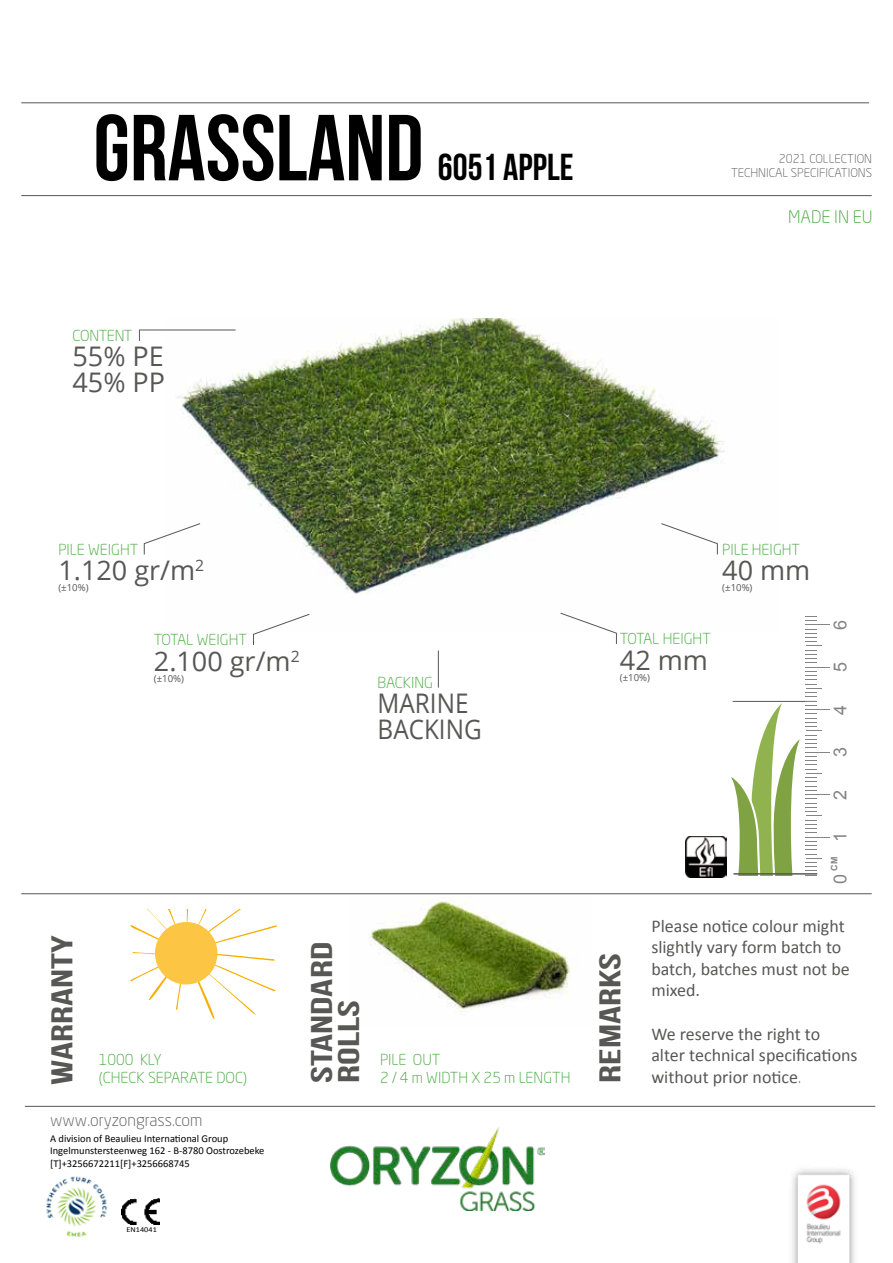
<style>
.page{position:relative;width:893px;height:1263px;background:#fff}
.page>*{position:absolute;margin:0;border:0;box-sizing:border-box;transform-origin:0 0}
.t1{font:700 93.45px "Bebas Neue";color:#000}
.t2{font:700 37.5px "Bebas Neue";color:#000}
.t3{font:700 30px/27px "Bebas Neue";color:#575756;scale:1.49 1}
.t4{font:27px/25.5px "Open Sans";color:#575756}
.t5{font:27px/25.5px "Open Sans";color:#575756;scale:.9 1}
.t6{font:18px/21.6px "Calibri";color:#575756}
.t7{font:18px "Arial";color:#858586}
.t8{font:300 17.1px "Neo Sans Pro";color:#3fa535}
.t9{font:300 16.5px "Neo Sans Pro";color:#575756}
.t10{font:300 15px/18px "Neo Sans Pro";color:#3fa535}
.t11{font:300 15px "Neo Sans Pro";letter-spacing:-.035em;color:#3fa535}
.t12{font:300 12px/14.4px "Neo Sans Pro";color:#575756;text-align:right}
.t13{font:10.5px/12.6px "Calibri";color:#000}
.t14{font:9.6px "Open Sans";color:#575756}
.t15{font:700 9px "Arial";color:#858586}
.t16{font:7.5px "Calibri";color:#000;scale:1.1 1}
.s1{font-family:"Neo Sans Pro";font-weight:300}
</style>
<div class="page">
<img style="left:369px;top:900px;width:202px;height:112px">
<svg style="left:133px;top:952px;width:22px;height:3px"></svg>
<svg style="left:194px;top:952px;width:82px;height:67px"></svg>
<svg style="left:130px;top:965px;width:53px;height:45px"></svg>
<svg style="left:130px;top:910px;width:46px;height:33px"></svg>
<svg style="left:186px;top:910px;width:91px;height:36px"></svg>
<div style="left:155px;top:922px;width:62px;height:62px;background:#fcc543;border-radius:50%"></div>
<img style="left:331px;top:1127px;width:213px;height:84px">
<img style="left:792px;top:1169px;width:63px;height:94px">
<img style="left:685px;top:836px;width:42px;height:41px">
<img style="left:46px;top:1176px;width:62px;height:62px">
<img style="left:122px;top:1198px;width:37px;height:27px">
<hr style="left:21px;top:102px;width:848px;height:1px;background:#575756">
<hr style="left:21px;top:195px;width:851px;height:1px;background:#575756">
<hr style="left:25px;top:1106px;width:850px;height:1px;background:#575756">
<hr style="left:21px;top:893px;width:851px;height:1px;background:#575756">
<img style="left:165px;top:319px;width:560px;height:275px">
<svg style="left:724px;top:616px;width:106px;height:260px"></svg>
<hr style="left:733px;top:873px;width:84px;height:2px;background:#575756">
<hr style="left:139px;top:330px;width:97px;height:1px;background:#575756">
<svg style="left:253px;top:614px;width:57px;height:31px"></svg>
<svg style="left:560px;top:612px;width:57px;height:32px"></svg>
<svg style="left:660px;top:523px;width:58px;height:31px"></svg>
<svg style="left:143px;top:523px;width:58px;height:31px"></svg>
<hr style="left:438px;top:650px;width:1px;height:38px;background:#575756">
<h1 class="t1" style="left:94px;top:97px;width:331px">GRASSLAND</h1>
<h2 class="t2" style="left:438px;top:147px;width:137px">6051 APPLE</h2>
<p class="t11" style="left:72px;top:326px;width:62px">CONTENT</p>
<h3 class="t4" style="left:72px;top:343px;width:94px">55% PE<br>45% PP</h3>
<p class="t12" style="left:731px;top:151px;width:142px">2021 COLLECTION<br>TECHNICAL SPECIFICATIONS</p>
<p class="t8" style="left:788px;top:207px;width:86px">MADE IN EU</p>
<p class="t10" style="left:58px;top:540px;width:81px">PILE WEIGHT</p>
<h3 class="t4" style="left:58px;top:557px;width:147px">1.120 gr/m<sup>2</sup></h3>
<p class="t14" style="left:58px;top:581px;width:32px">(±10%)</p>
<p class="t10" style="left:154px;top:630px;width:95px">TOTAL WEIGHT</p>
<h3 class="t4" style="left:154px;top:647px;width:147px">2.100 gr/m<sup>2</sup></h3>
<p class="t14" style="left:154px;top:671px;width:32px">(±10%)</p>
<p class="t10" style="left:378px;top:673px;width:57px">BACKING</p>
<h3 class="t5" style="left:378px;top:690px;width:117px">MARINE<br>BACKING</h3>
<p class="t10" style="left:722px;top:540px;width:79px">PILE HEIGHT</p>
<h3 class="t4" style="left:722px;top:557px;width:90px">40 mm</h3>
<p class="t14" style="left:722px;top:581px;width:32px">(±10%)</p>
<p class="t10" style="left:620px;top:629px;width:92px">TOTAL HEIGHT</p>
<h3 class="t4" style="left:620px;top:646px;width:90px">42 mm</h3>
<p class="t14" style="left:620px;top:670px;width:32px">(±10%)</p>
<p class="t7" style="left:828px;top:630px;width:11px;rotate:-90deg">6</p>
<p class="t7" style="left:828px;top:672px;width:11px;rotate:-90deg">5</p>
<p class="t7" style="left:828px;top:715px;width:11px;rotate:-90deg">4</p>
<p class="t7" style="left:828px;top:757px;width:11px;rotate:-90deg">3</p>
<p class="t7" style="left:828px;top:799px;width:11px;rotate:-90deg">2</p>
<p class="t7" style="left:828px;top:842px;width:11px;rotate:-90deg">1</p>
<p class="t15" style="left:828px;top:870px;width:15px;rotate:-90deg">CM</p>
<p class="t7" style="left:828px;top:884px;width:11px;rotate:-90deg">0</p>
<h3 class="t3" style="left:48px;top:1085px;width:102px;rotate:-90deg">WARRANTY</h3>
<h3 class="t3" style="left:308px;top:1083px;width:96px;rotate:-90deg">STANDARD<br>ROLLS</h3>
<h3 class="t3" style="left:596px;top:1083px;width:89px;rotate:-90deg">REMARKS</h3>
<p class="t10" style="left:99px;top:1051px;width:150px">1000 KLY<br>(CHECK SEPARATE DOC)</p>
<p class="t10" style="left:380px;top:1050px;width:192px">PILE OUT<br>2 / 4 m WIDTH X 25 m LENGTH</p>
<p class="t9" style="left:50px;top:1110px;width:154px">www.oryzongrass.com</p>
<p class="t13" style="left:50px;top:1132px;width:216px">A division of Beaulieu International Group<br>Ingelmunstersteenweg 162 - B-8780 Oostrozebeke [T]+3256672211[F]+3256668745</p>
<p class="t16" style="left:127px;top:1225px;width:29px">EN14041</p>
<p class="t6" style="left:651px;top:915px;width:200px">Please notice colour might slightly vary form batch to batch, batches must not be mixed.</p>
<p class="t6" style="left:651px;top:1023px;width:208px">We reserve the right to alter technical specifications without prior notice<span class="s1">.</span></p>
</div>
